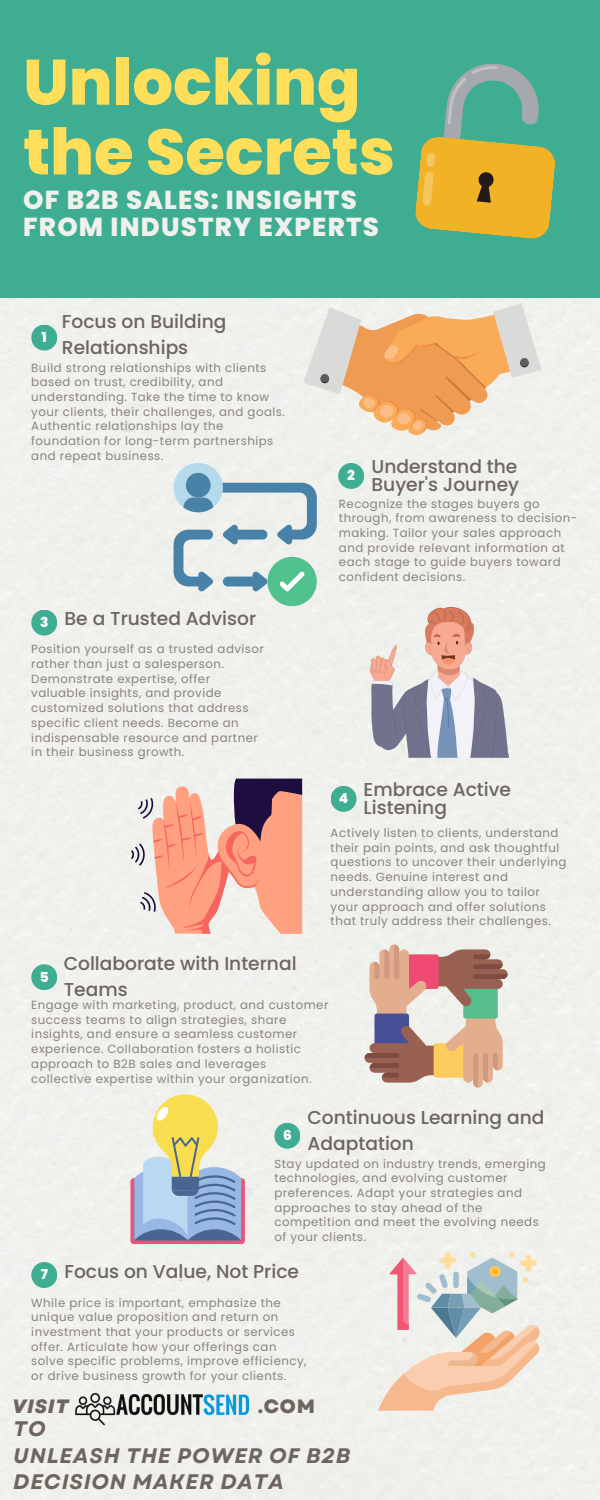
<style>
.page{position:relative;width:600px;height:1500px;background:#fff}
.page>*{position:absolute;margin:0;border:0;box-sizing:border-box;transform-origin:0 0}
.t1{font:800 64px/69.8px "Poppins";color:#ffde59}
.t2{font:800 26px/27.8px "Poppins";letter-spacing:.045em;color:#f0f1ec}
.t3{font:italic 700 21px "Garet";letter-spacing:.04em;color:#6d655e}
.t4{font:italic 800 19.3px "Garet";letter-spacing:.04em;color:#6d655e}
.t5{font:800 19.3px "Garet";color:#6d655e}
.t6{font:500 18.6px/25.8px "Poppins";color:#6d655e}
.t7{font:800 13.7px "Poppins";color:#fff}
.t8{font:11.8px/14.7px "Poppins";letter-spacing:.04em;color:#8b827b}
</style>
<div class="page">
<div style="left:0;top:298px;width:600px;height:1202px;background:#f0f1ec"></div>
<div style="left:0;top:0;width:600px;height:298px;background:#3ead92"></div>
<div style="left:331px;top:786px;width:26px;height:26px;background:#3ead92;border-radius:50%"></div>
<div style="left:31px;top:325px;width:26px;height:26px;background:#3ead92;border-radius:50%"></div>
<svg style="left:303px;top:303px;width:239px;height:133px;background:#edc9a5"></svg>
<svg style="left:320px;top:375px;width:9px;height:8px"></svg>
<div style="left:321px;top:374px;width:8px;height:8px;background:#5a5e60;border-radius:50%"></div>
<div style="left:520px;top:359px;width:9px;height:8px;background:#3d3f40;border-radius:50%"></div>
<div style="left:520px;top:358px;width:9px;height:8px;background:#5a5e60;border-radius:50%"></div>
<div style="left:338px;top:463px;width:26px;height:26px;background:#3ead92;border-radius:50%"></div>
<svg style="left:174px;top:530px;width:39px;height:62px;background:#a4becd"></svg>
<svg style="left:223px;top:571px;width:45px;height:21px"></svg>
<svg style="left:220px;top:483px;width:97px;height:62px;background:#b3c8d3"></svg>
<div style="left:174px;top:463px;width:49px;height:49px;background:#b5d9ed;border-radius:50%"></div>
<div style="left:186px;top:473px;width:25px;height:25px;background:#4982a9;border-radius:50%"></div>
<div style="left:267px;top:557px;width:50px;height:49px;background:#51c28e;border-radius:50%"></div>
<svg style="left:183px;top:498px;width:30px;height:14px"></svg>
<svg style="left:280px;top:571px;width:25px;height:20px"></svg>
<div style="left:31px;top:610px;width:26px;height:26px;background:#3ead92;border-radius:50%"></div>
<img style="left:371px;top:607px;width:137px;height:150px">
<svg style="left:131px;top:779px;width:171px;height:155px;background:#e4ab9d"></svg>
<div style="left:31px;top:964px;width:26px;height:26px;background:#3ead92;border-radius:50%"></div>
<svg style="left:364px;top:944px;width:144px;height:144px;background:#c7a99a"></svg>
<div style="left:274px;top:1123px;width:26px;height:26px;background:#3ead92;border-radius:50%"></div>
<div style="left:130px;top:1178px;width:115px;height:66px;background:#ed547c;border-radius:3px"></div>
<svg style="left:134px;top:1188px;width:108px;height:53px"></svg>
<svg style="left:134px;top:1094px;width:107px;height:146px;background:#c0c9bb"></svg>
<div style="left:31px;top:1262px;width:26px;height:26px;background:#3ead92;border-radius:50%"></div>
<svg style="left:378px;top:1252px;width:162px;height:159px;background:#e3d4c9"></svg>
<svg style="left:415px;top:63px;width:140px;height:176px"></svg>
<img style="left:72px;top:1391px;width:179px;height:35px">
<p class="t1" style="left:23px;top:47px;width:373px">Unlocking the Secrets</p>
<p class="t2" style="left:23px;top:186px;width:357px">OF B2B SALES: INSIGHTS<br>FROM INDUSTRY EXPERTS</p>
<p class="t6" style="left:62px;top:308px;width:166px">Focus on Building<br>Relationships</p>
<p class="t8" style="left:31px;top:360px;width:255px">Build strong relationships with clients based on trust, credibility, and understanding. Take the time to know your clients, their challenges, and goals.<br>Authentic relationships lay the foundation for long-term partnerships and repeat business.</p>
<p class="t7" style="left:42px;top:328px;width:7px">1</p>
<p class="t6" style="left:65px;top:605px;width:193px">Be a Trusted Advisor</p>
<p class="t8" style="left:31px;top:642px;width:234px">Position yourself as a trusted advisor rather than just a salesperson.<br>Demonstrate expertise, offer valuable insights, and provide customized solutions that address specific client needs. Become an indispensable resource and partner in their business growth.</p>
<p class="t7" style="left:40px;top:613px;width:10px">3</p>
<p class="t6" style="left:372px;top:457px;width:149px;line-height:18.4px">Understand the<br>Buyer's Journey</p>
<p class="t8" style="left:339px;top:496px;width:240px">Recognize the stages buyers go through, from awareness to decision&shy;making. Tailor your sales approach and provide relevant information at each stage to guide buyers toward confident decisions.</p>
<p class="t7" style="left:347px;top:466px;width:9px">2</p>
<p class="t6" style="left:364px;top:780px;width:149px;line-height:18.4px">Embrace Active<br>Listening</p>
<p class="t8" style="left:331px;top:825px;width:237px">Actively listen to clients, understand their pain points, and ask thoughtful questions to uncover their underlying needs. Genuine interest and understanding allow you to tailor your approach and offer solutions that truly address their challenges.</p>
<p class="t7" style="left:339px;top:789px;width:11px">4</p>
<p class="t6" style="left:64px;top:951px;width:234px">Collaborate with Internal<br>Teams</p>
<p class="t8" style="left:31px;top:997px;width:299px">Engage with marketing, product, and customer success teams to align strategies, share insights, and ensure a seamless customer experience. Collaboration fosters a holistic approach to B2B sales and leverages collective expertise within your organization.</p>
<p class="t7" style="left:40px;top:967px;width:10px">5</p>
<p class="t6" style="left:308px;top:1105px;width:238px">Continuous Learning and<br>Adaptation</p>
<p class="t8" style="left:274px;top:1156px;width:273px">Stay updated on industry trends, emerging technologies, and evolving customer preferences. Adapt your strategies and approaches to stay ahead of the competition and meet the evolving needs of your clients.</p>
<p class="t7" style="left:283px;top:1126px;width:10px">6</p>
<p class="t6" style="left:64px;top:1259px;width:236px">Focus on Value, Not Price</p>
<p class="t8" style="left:31px;top:1295px;width:277px">While price is important, emphasize the unique value proposition and return on investment that your products or services offer. Articulate how your offerings can solve specific problems, improve efficiency, or drive business growth for your clients.</p>
<p class="t7" style="left:41px;top:1265px;width:9px">7</p>
<p class="t4" style="left:12px;top:1392px;width:58px">VISIT</p>
<p class="t5" style="left:258px;top:1392px;width:59px">.COM</p>
<p class="t3" style="left:13px;top:1413px;width:34px">TO</p>
<p class="t3" style="left:13px;top:1440px;width:339px">UNLEASH THE POWER OF B2B</p>
<p class="t3" style="left:13px;top:1467px;width:272px">DECISION MAKER DATA</p>
</div>
